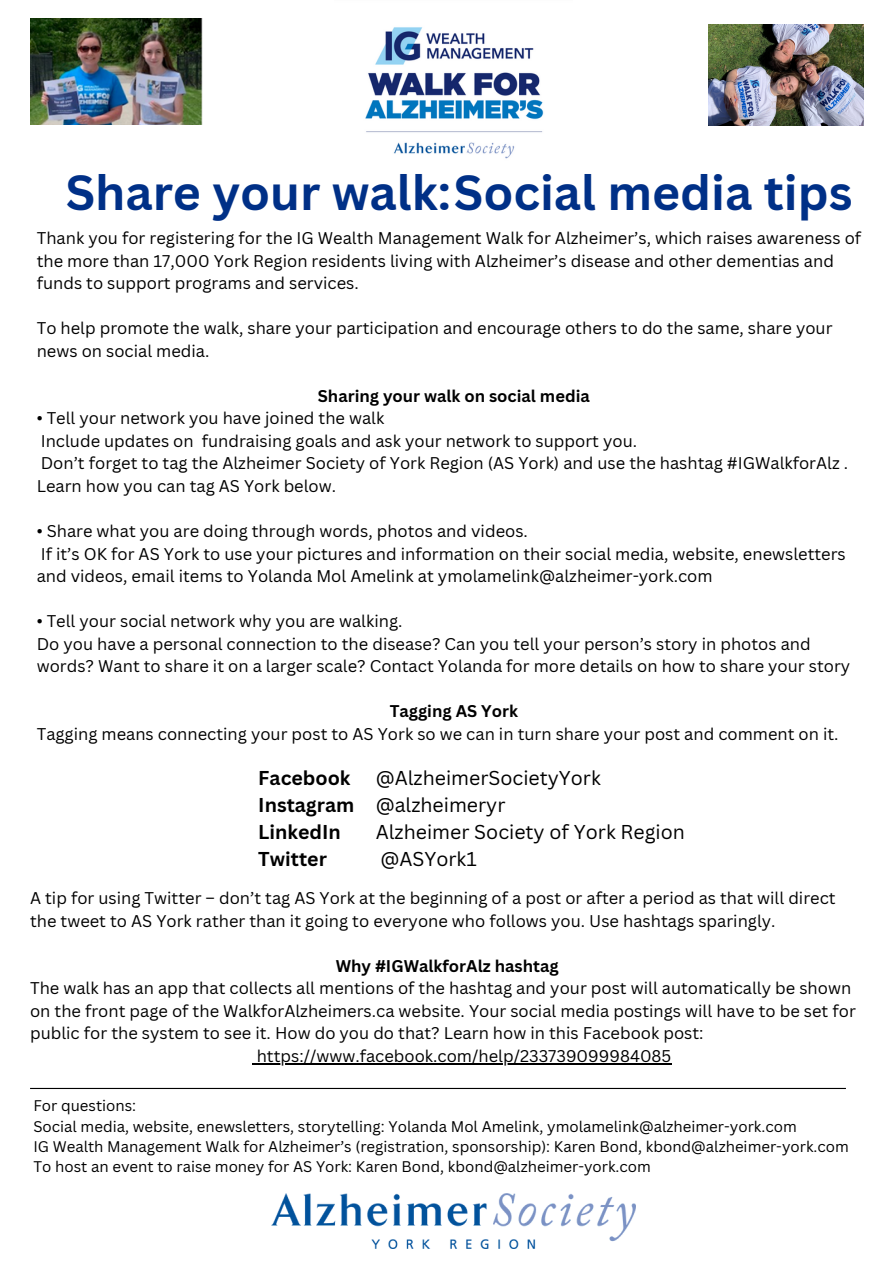
<style>
.page{position:relative;width:894px;height:1264px;background:#fff}
.page>*{position:absolute;margin:0;border:0;box-sizing:border-box;transform-origin:0 0}
.t1{font:700 48px "Canva Sans";color:#003087}
.t2{font:19.5px/27px "Canva Sans";color:#000}
.t3{font:700 19.5px/27px "Canva Sans";color:#000}
.t4{font:16.5px/22.5px "Canva Sans";color:#000}
.t5{font:700 16.5px "Canva Sans";color:#000}
.t6{font:15px/20.2px "Canva Sans";color:#000}
</style>
<div class="page">
<img style="left:365px;top:27px;width:179px;height:132px">
<img style="left:271px;top:1193px;width:364px;height:55px">
<img style="left:30px;top:19px;width:172px;height:106px">
<img style="left:708px;top:24px;width:155px;height:101px">
<hr style="left:257px;top:1063px;width:414px;height:1px;background:#000">
<hr style="left:30px;top:1087px;width:815px;height:1px;background:#000">
<h1 class="t1" style="left:66px;top:158px;width:788px">Share your walk:Social media tips</h1>
<p class="t4" style="left:37px;top:226px;width:825px">Thank you for registering for the IG Wealth Management Walk for Alzheimer’s, which raises awareness of the more than 17,000 York Region residents living with Alzheimer’s disease and other dementias and funds to support programs and services.</p>
<p class="t4" style="left:37px;top:316px;width:797px">To help promote the walk, share your participation and encourage others to do the same, share your news on social media.</p>
<p class="t5" style="left:318px;top:384px;width:273px">Sharing your walk on social media</p>
<p class="t4" style="left:37px;top:407px;width:812px">• Tell your network you have joined the walk<br>Include updates on fundraising goals and ask your network to support you.<br>Don’t forget to tag the Alzheimer Society of York Region (AS York) and use the hashtag #IGWalkforAlz .<br>Learn how you can tag AS York below.</p>
<p class="t4" style="left:37px;top:519px;width:810px">• Share what you are doing through words, photos and videos.<br>If it’s OK for AS York to use your pictures and information on their social media, website, enewsletters and videos, email items to Yolanda Mol Amelink at ymolamelink@alzheimer-york.com</p>
<p class="t4" style="left:37px;top:609px;width:814px">• Tell your social network why you are walking.<br>Do you have a personal connection to the disease? Can you tell your person’s story in photos and words? Want to share it on a larger scale? Contact Yolanda for more details on how to share your story</p>
<p class="t5" style="left:389px;top:699px;width:130px">Tagging AS York</p>
<p class="t4" style="left:37px;top:722px;width:803px">Tagging means connecting your post to AS York so we can in turn share your post and comment on it.</p>
<p class="t3" style="left:258px;top:763px;width:98px">Facebook<br>Instagram<br>LinkedIn<br>Twitter</p>
<p class="t4" style="left:30px;top:886px;width:806px">A tip for using Twitter – don’t tag AS York at the beginning of a post or after a period as that will direct the tweet to AS York rather than it going to everyone who follows you. Use hashtags sparingly.</p>
<p class="t5" style="left:335px;top:954px;width:224px">Why #IGWalkforAlz hashtag</p>
<p class="t4" style="left:30px;top:976px;width:822px">The walk has an app that collects all mentions of the hashtag and your post will automatically be shown</p>
<p class="t4" style="left:30px;top:999px;width:827px">on the front page of the WalkforAlzheimers.ca website. Your social media postings will have to be set for</p>
<p class="t4" style="left:30px;top:1021px;width:674px">public for the system to see it. How do you do that? Learn how in this Facebook post:</p>
<p class="t4" style="left:257px;top:1044px;width:416px">https://www.facebook.com/help/233739099984085</p>
<p class="t6" style="left:33px;top:1095px;width:816px">For questions:<br>Social media, website, enewsletters, storytelling: Yolanda Mol Amelink, ymolamelink@alzheimer-york.com<br>IG Wealth Management Walk for Alzheimer’s (registration, sponsorship): Karen Bond, kbond@alzheimer-york.com To host an event to raise money for AS York: Karen Bond, kbond@alzheimer-york.com</p>
<p class="t2" style="left:375px;top:763px;width:310px">@AlzheimerSocietyYork @alzheimeryr<br>Alzheimer Society of York Region @ASYork1</p>
</div>
